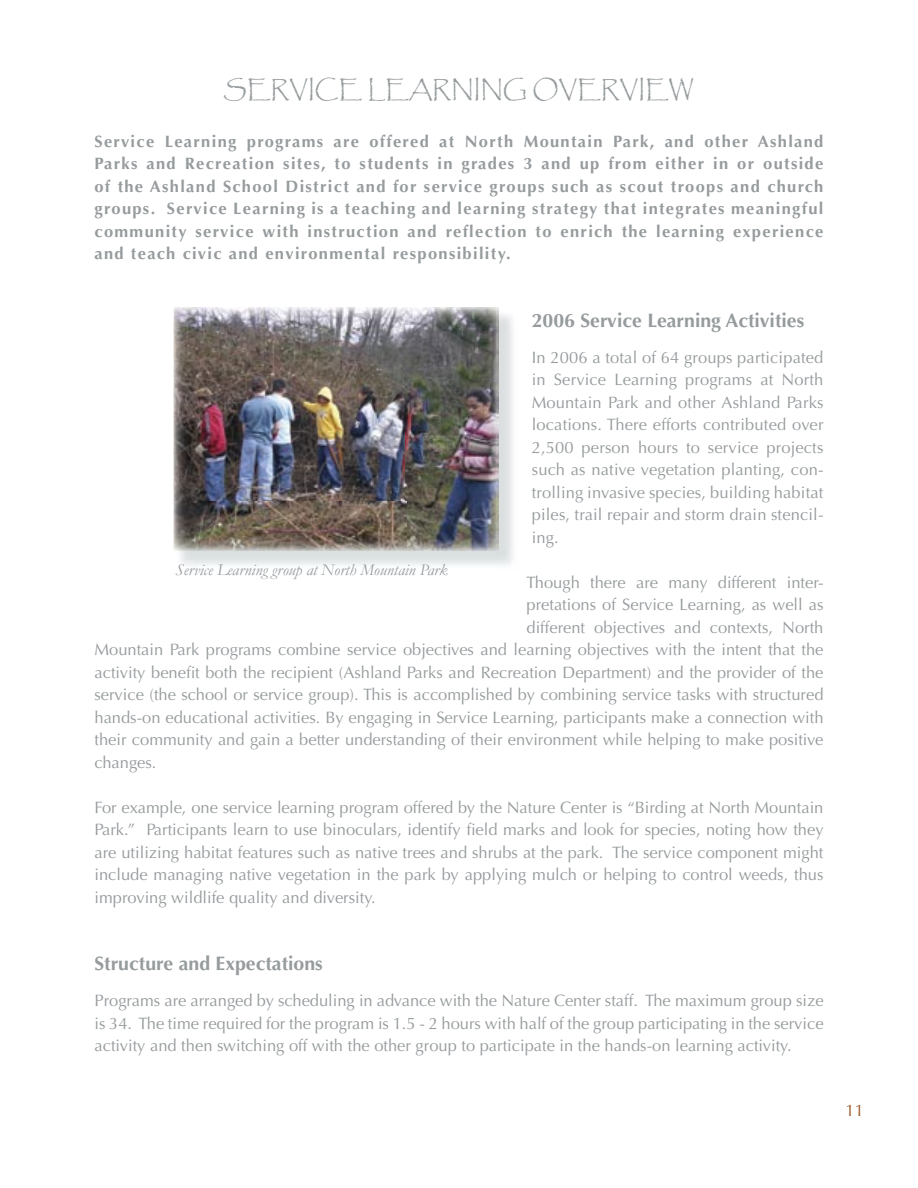
<style>
.page{position:relative;width:918px;height:1188px;background:#fff}
.page>*{position:absolute;margin:0;border:0;box-sizing:border-box;transform-origin:0 0}
.t1{font:24px "Papyrus";color:#969b9d}
.t2{font:700 19.5px "Optima";color:#969b9d}
.t3{font:16.5px/22.5px "Optima";color:#969b9d;text-align:justify}
.t4{font:700 16.5px/22.5px "Optima";letter-spacing:.08em;color:#969b9d;text-align:justify}
.t5{font:italic 16.5px "Garamond";color:#969b9d}
.t6{font:16.5px "Optima";color:#9e5b2e}
</style>
<div class="page">
<img style="left:173px;top:307px;width:326px;height:49px">
<img style="left:173px;top:356px;width:1px;height:193px">
<img style="left:174px;top:308px;width:325px;height:243px">
<h1 class="t1" style="left:224px;top:74px;width:472px">SERVICE LEARNING OVERVIEW</h1>
<p class="t4" style="left:94px;top:130px;width:731px">Service Learning programs are offered at North Mountain Park, and other Ashland Parks and Recreation sites, to students in grades 3 and up from either in or outside of the Ashland School District and for service groups such as scout troops and church groups. Service Learning is a teaching and learning strategy that integrates meaningful community service with instruction and reflection to enrich the learning experience and teach civic and environmental responsibility.</p>
<p class="t2" style="left:532px;top:309px;width:274px">2006 Service Learning Activities</p>
<p class="t3" style="left:532px;top:346px;width:293px">In 2006 a total of 64 groups participated in Service Learning programs at North Mountain Park and other Ashland Parks locations. There efforts contributed over 2,500 person hours to service projects such as native vegetation planting, con&shy;trolling invasive species, building habitat piles, trail repair and storm drain stencil&shy;ing.</p>
<p class="t3" style="left:526px;top:571px;width:299px">Though there are many different inter-</p>
<p class="t3" style="left:526px;top:594px;width:299px">pretations of Service Learning, as well as</p>
<p class="t3" style="left:526px;top:616px;width:298px">different objectives and contexts, North</p>
<p class="t3" style="left:94px;top:639px;width:730px">Mountain Park programs combine service objectives and learning objectives with the intent that the</p>
<p class="t3" style="left:94px;top:661px;width:730px">activity benefit both the recipient (Ashland Parks and Recreation Department) and the provider of the</p>
<p class="t3" style="left:94px;top:684px;width:731px">service (the school or service group). This is accomplished by combining service tasks with structured</p>
<p class="t3" style="left:94px;top:706px;width:731px">hands-on educational activities. By engaging in Service Learning, participants make a connection with</p>
<p class="t3" style="left:94px;top:729px;width:731px">their community and gain a better understanding of their environment while helping to make positive</p>
<p class="t3" style="left:94px;top:751px;width:64px">changes.</p>
<p class="t3" style="left:94px;top:796px;width:731px">For example, one service learning program offered by the Nature Center is “Birding at North Mountain Park.” Participants learn to use binoculars, identify field marks and look for species, noting how they are utilizing habitat features such as native trees and shrubs at the park. The service component might include managing native vegetation in the park by applying mulch or helping to control weeds, thus improving wildlife quality and diversity.</p>
<p class="t5" style="left:176px;top:558px;width:274px">Service Learning group at North Mountain Park</p>
<p class="t2" style="left:94px;top:952px;width:230px">Structure and Expectations</p>
<p class="t3" style="left:94px;top:990px;width:731px">Programs are arranged by scheduling in advance with the Nature Center staff. The maximum group size is 34. The time required for the program is 1.5 - 2 hours with half of the group participating in the service activity and then switching off with the other group to participate in the hands-on learning activity.</p>
<p class="t6" style="left:846px;top:1101px;width:20px">11</p>
</div>
